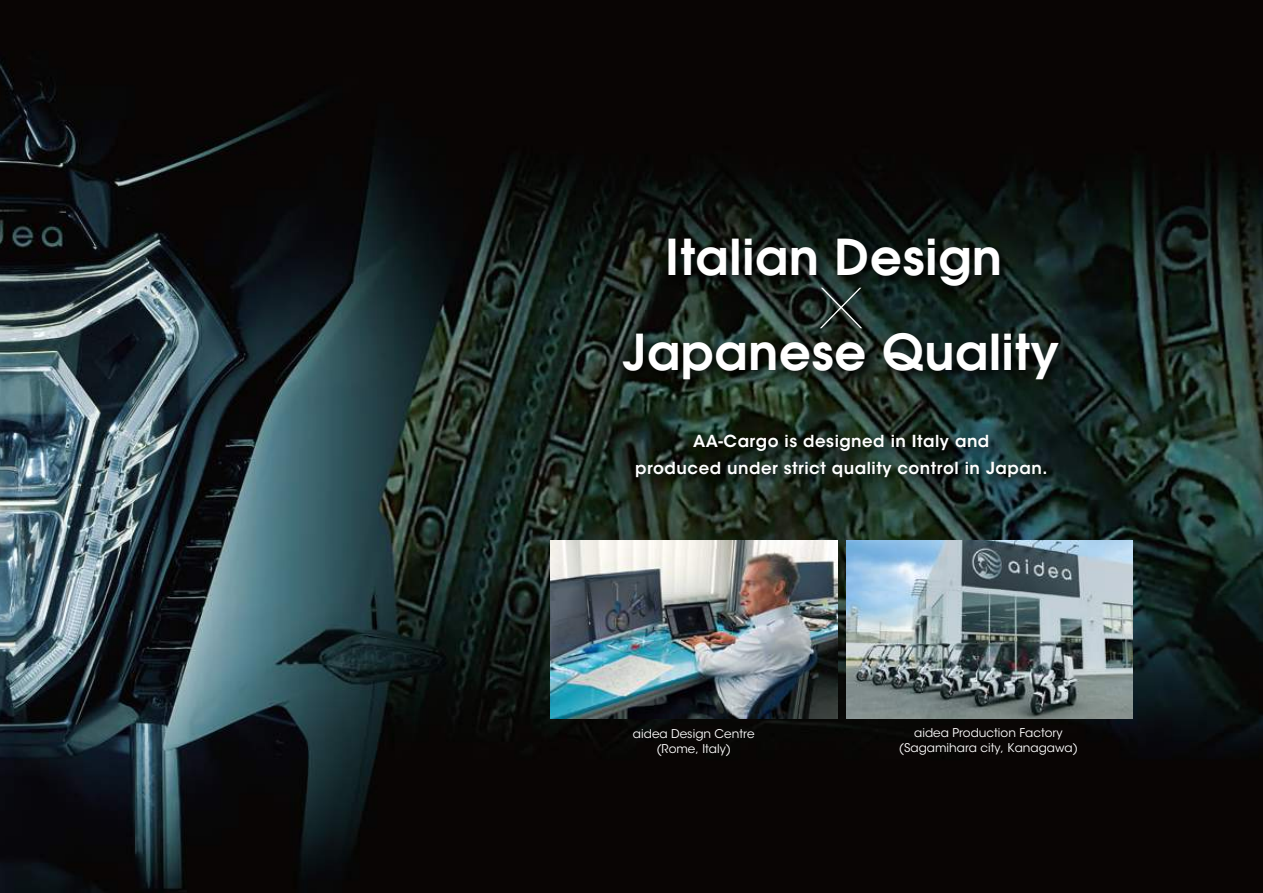
<style>
.page{position:relative;width:1263px;height:893px;background:#fff}
.page>*{position:absolute;margin:0;border:0;box-sizing:border-box;transform-origin:0 0}
.t1{font:600 49.5px/94.5px "Avant Garde";letter-spacing:.02em;color:#fff;text-align:center}
.t2{font:600 16.5px/27px "ITC Avant Garde Std";letter-spacing:.03em;color:#fff;text-align:center}
.t3{font:12px/15px "ITC Avant Garde Std";color:#fff;text-align:center}
</style>
<div class="page">
<img style="left:0;top:0;width:1263px;height:893px">
<img style="left:626px;top:425px;width:439px;height:71px">
<img style="left:551px;top:541px;width:286px;height:177px">
<img style="left:846px;top:541px;width:286px;height:177px">
<img style="left:614px;top:223px;width:463px;height:178px">
<img style="left:811px;top:279px;width:69px;height:66px">
<svg style="left:820px;top:288px;width:42px;height:40px;background:#323e3b"></svg>
<h1 class="t1" style="left:623px;top:209px;width:438px">Italian Design<br>Japanese Quality</h1>
<h2 class="t2" style="left:635px;top:427px;width:414px">AA-Cargo is designed in Italy and<br>produced under strict quality control in Japan.</h2>
<p class="t3" style="left:633px;top:727px;width:123px">aidea Design Centre (Rome, Italy)</p>
<p class="t3" style="left:899px;top:725px;width:181px">aidea Production Factory (Sagamihara city, Kanagawa)</p>
</div>
